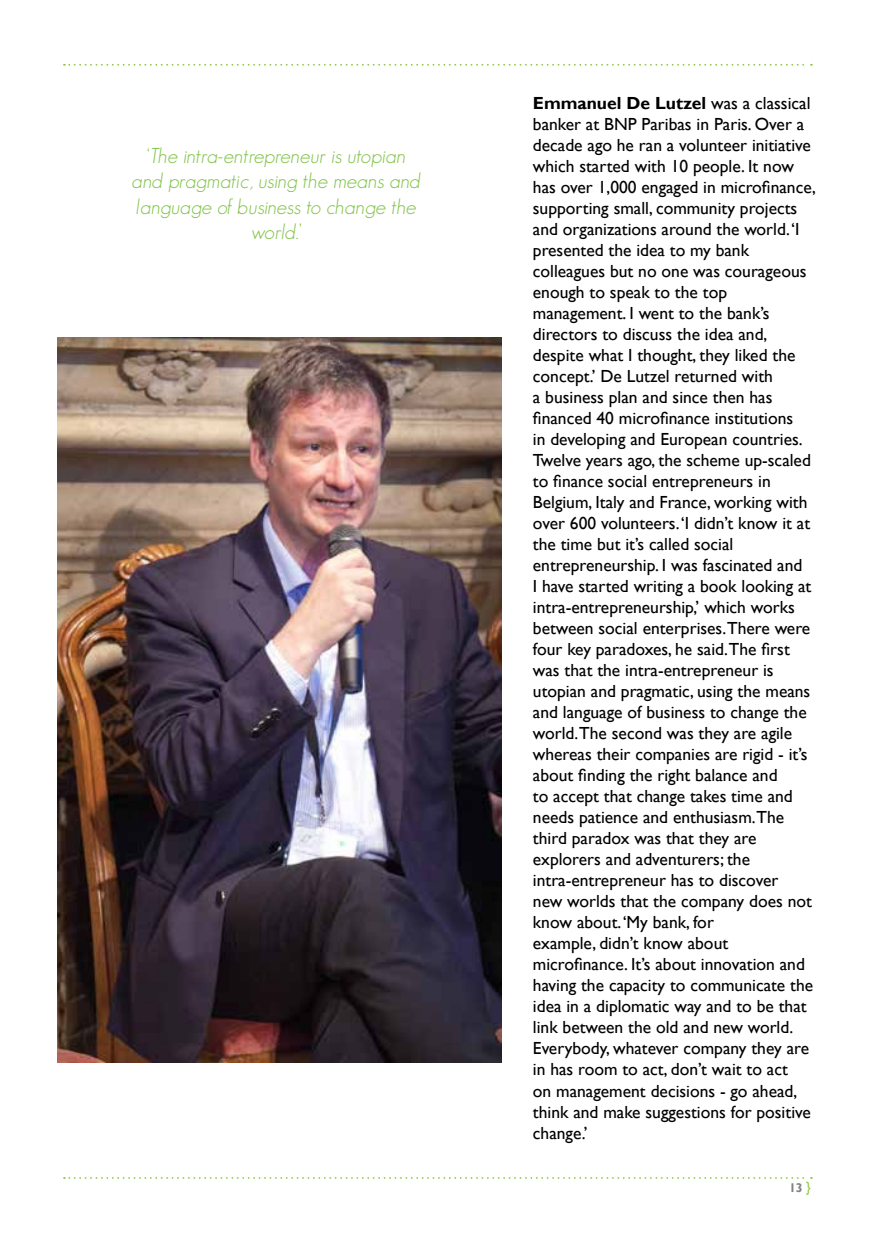
<style>
.page{position:relative;width:874px;height:1241px;background:#fff}
.page>*{position:absolute;margin:0;border:0;box-sizing:border-box;transform-origin:0 0}
.t1{font:italic 300 21px/25.2px "Geosans";color:#7dc242;text-align:center}
.t2{font:17.5px/21px "Gill Sans";color:#000}
.t3{font:700 12.6px "Gill Sans";color:#808285}
.s1{font-weight:700}
.s2{font-weight:400;font-size:14px;color:#8dc63f}
</style>
<div class="page">
<svg style="left:64px;top:64px;width:747px;height:2px"></svg>
<svg style="left:64px;top:1177px;width:747px;height:1px"></svg>
<img style="left:58px;top:337px;width:443px;height:724px">
<p class="t1" style="left:132px;top:143px;width:290px">‘The intra-entrepreneur is utopian and pragmatic, using the means and language of business to change the world.’</p>
<p class="t2" style="left:532px;top:93px;width:284px"><span class="s1">Emmanuel De Lutzel</span> was a classical banker at BNP Paribas in Paris. Over a decade ago he ran a volunteer initiative which started with 10 people. It now has over 1,000 engaged in microfinance, supporting small, community projects and organizations around the world. ‘I presented the idea to my bank colleagues but no one was courageous enough to speak to the top management. I went to the bank’s directors to discuss the idea and, despite what I thought, they liked the concept.’ De Lutzel returned with<br>a business plan and since then has financed 40 microfinance institutions<br>in developing and European countries.<br>Twelve years ago, the scheme up-scaled to finance social entrepreneurs in Belgium, Italy and France, working with over 600 volunteers. ‘I didn’t know it at the time but it’s called social entrepreneurship. I was fascinated and<br>I have started writing a book looking at intra-entrepreneurship,’ which works between social enterprises.There were four key paradoxes, he said.The first was that the intra-entrepreneur is utopian and pragmatic, using the means and language of business to change the world.The second was they are agile whereas their companies are rigid - it’s about finding the right balance and<br>to accept that change takes time and needs patience and enthusiasm.The third paradox was that they are explorers and adventurers; the intra-entrepreneur has to discover<br>new worlds that the company does not know about. ‘My bank, for<br>example, didn’t know about microfinance. It’s about innovation and having the capacity to communicate the idea in a diplomatic way and to be that link between the old and new world.<br>Everybody, whatever company they are in has room to act, don’t wait to act<br>on management decisions - go ahead, think and make suggestions for positive change.’</p>
<p class="t3" style="left:788px;top:1180px;width:23px">13 <span class="s2">}</span></p>
</div>
